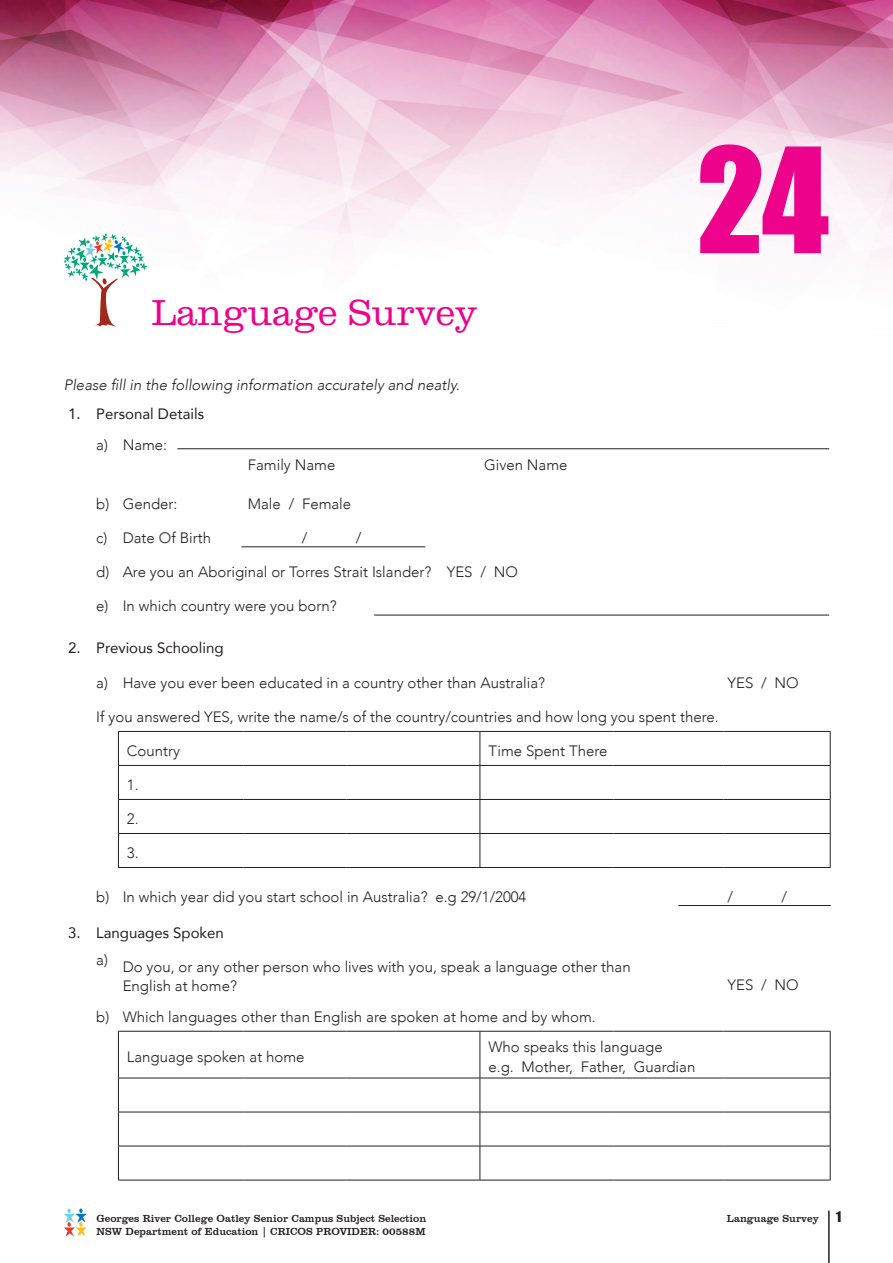
<style>
.page{position:relative;width:893px;height:1263px;background:#fff}
.page>*{position:absolute;margin:0;border:0;box-sizing:border-box;transform-origin:0 0}
.t1{font:135px "Impact";color:#ed028c}
.t2{font:300 37.5px "Clarendon";color:#ed028c}
.t3{font:300 15px/19.5px "Avenir";color:#231f20}
.t4{font:italic 300 15px "Avenir";color:#231f20}
.t5{font:15px "Avenir";color:#231f20}
.t6{font:13.5px "Impact";color:#231f20}
.t7{font:10.5px/12.6px "Clarendon BT";color:#231f20}
</style>
<div class="page">
<img style="left:0;top:0;width:893px;height:833px">
<svg style="left:64px;top:1208px;width:23px;height:28px"></svg>
<hr style="left:828px;top:1210px;width:2px;height:53px;background:#231f20">
<svg style="left:64px;top:233px;width:84px;height:94px"></svg>
<hr style="left:118px;top:731px;width:126px;height:1px;background:#231f20">
<hr style="left:118px;top:732px;width:1px;height:33px;background:#231f20">
<hr style="left:244px;top:731px;width:102px;height:1px;background:#231f20">
<hr style="left:346px;top:731px;width:134px;height:1px;background:#231f20">
<hr style="left:480px;top:731px;width:133px;height:1px;background:#231f20">
<hr style="left:480px;top:732px;width:1px;height:33px;background:#231f20">
<hr style="left:613px;top:731px;width:110px;height:1px;background:#231f20">
<hr style="left:723px;top:731px;width:107px;height:1px;background:#231f20">
<hr style="left:830px;top:732px;width:1px;height:33px;background:#231f20">
<hr style="left:118px;top:765px;width:126px;height:1px;background:#231f20">
<hr style="left:118px;top:766px;width:1px;height:33px;background:#231f20">
<hr style="left:244px;top:765px;width:102px;height:1px;background:#231f20">
<hr style="left:346px;top:765px;width:134px;height:1px;background:#231f20">
<hr style="left:480px;top:765px;width:133px;height:1px;background:#231f20">
<hr style="left:480px;top:766px;width:1px;height:33px;background:#231f20">
<hr style="left:613px;top:765px;width:110px;height:1px;background:#231f20">
<hr style="left:723px;top:765px;width:107px;height:1px;background:#231f20">
<hr style="left:830px;top:766px;width:1px;height:33px;background:#231f20">
<hr style="left:118px;top:799px;width:126px;height:1px;background:#231f20">
<hr style="left:118px;top:800px;width:1px;height:33px;background:#231f20">
<hr style="left:244px;top:799px;width:102px;height:1px;background:#231f20">
<hr style="left:346px;top:799px;width:134px;height:1px;background:#231f20">
<hr style="left:480px;top:799px;width:133px;height:1px;background:#231f20">
<hr style="left:480px;top:800px;width:1px;height:33px;background:#231f20">
<hr style="left:613px;top:799px;width:110px;height:1px;background:#231f20">
<hr style="left:723px;top:799px;width:107px;height:1px;background:#231f20">
<hr style="left:830px;top:800px;width:1px;height:33px;background:#231f20">
<hr style="left:118px;top:833px;width:126px;height:1px;background:#231f20">
<hr style="left:118px;top:834px;width:1px;height:33px;background:#231f20">
<hr style="left:244px;top:833px;width:102px;height:1px;background:#231f20">
<hr style="left:346px;top:833px;width:134px;height:1px;background:#231f20">
<hr style="left:480px;top:833px;width:133px;height:1px;background:#231f20">
<hr style="left:480px;top:834px;width:1px;height:33px;background:#231f20">
<hr style="left:613px;top:833px;width:110px;height:1px;background:#231f20">
<hr style="left:723px;top:833px;width:107px;height:1px;background:#231f20">
<hr style="left:830px;top:834px;width:1px;height:33px;background:#231f20">
<hr style="left:118px;top:867px;width:126px;height:1px;background:#231f20">
<hr style="left:244px;top:867px;width:102px;height:1px;background:#231f20">
<hr style="left:346px;top:867px;width:134px;height:1px;background:#231f20">
<hr style="left:480px;top:867px;width:133px;height:1px;background:#231f20">
<hr style="left:613px;top:867px;width:110px;height:1px;background:#231f20">
<hr style="left:723px;top:867px;width:107px;height:1px;background:#231f20">
<hr style="left:118px;top:1031px;width:126px;height:1px;background:#231f20">
<hr style="left:118px;top:1031px;width:1px;height:47px;background:#231f20">
<hr style="left:244px;top:1031px;width:102px;height:1px;background:#231f20">
<hr style="left:346px;top:1031px;width:134px;height:1px;background:#231f20">
<hr style="left:480px;top:1031px;width:133px;height:1px;background:#231f20">
<hr style="left:480px;top:1031px;width:1px;height:47px;background:#231f20">
<hr style="left:613px;top:1031px;width:110px;height:1px;background:#231f20">
<hr style="left:723px;top:1031px;width:107px;height:1px;background:#231f20">
<hr style="left:830px;top:1031px;width:1px;height:47px;background:#231f20">
<hr style="left:118px;top:1078px;width:126px;height:1px;background:#231f20">
<hr style="left:118px;top:1078px;width:1px;height:34px;background:#231f20">
<hr style="left:244px;top:1078px;width:102px;height:1px;background:#231f20">
<hr style="left:346px;top:1078px;width:134px;height:1px;background:#231f20">
<hr style="left:480px;top:1078px;width:133px;height:1px;background:#231f20">
<hr style="left:480px;top:1078px;width:1px;height:34px;background:#231f20">
<hr style="left:613px;top:1078px;width:110px;height:1px;background:#231f20">
<hr style="left:723px;top:1078px;width:107px;height:1px;background:#231f20">
<hr style="left:830px;top:1078px;width:1px;height:34px;background:#231f20">
<hr style="left:118px;top:1112px;width:126px;height:1px;background:#231f20">
<hr style="left:118px;top:1112px;width:1px;height:34px;background:#231f20">
<hr style="left:244px;top:1112px;width:102px;height:1px;background:#231f20">
<hr style="left:346px;top:1112px;width:134px;height:1px;background:#231f20">
<hr style="left:480px;top:1112px;width:133px;height:1px;background:#231f20">
<hr style="left:480px;top:1112px;width:1px;height:34px;background:#231f20">
<hr style="left:613px;top:1112px;width:110px;height:1px;background:#231f20">
<hr style="left:723px;top:1112px;width:107px;height:1px;background:#231f20">
<hr style="left:830px;top:1112px;width:1px;height:34px;background:#231f20">
<hr style="left:118px;top:1146px;width:126px;height:1px;background:#231f20">
<hr style="left:118px;top:1146px;width:1px;height:34px;background:#231f20">
<hr style="left:244px;top:1146px;width:102px;height:1px;background:#231f20">
<hr style="left:346px;top:1146px;width:134px;height:1px;background:#231f20">
<hr style="left:480px;top:1146px;width:133px;height:1px;background:#231f20">
<hr style="left:480px;top:1146px;width:1px;height:34px;background:#231f20">
<hr style="left:613px;top:1146px;width:110px;height:1px;background:#231f20">
<hr style="left:723px;top:1146px;width:107px;height:1px;background:#231f20">
<hr style="left:830px;top:1146px;width:1px;height:34px;background:#231f20">
<hr style="left:118px;top:1180px;width:126px;height:1px;background:#231f20">
<hr style="left:244px;top:1180px;width:102px;height:1px;background:#231f20">
<hr style="left:346px;top:1180px;width:134px;height:1px;background:#231f20">
<hr style="left:480px;top:1180px;width:133px;height:1px;background:#231f20">
<hr style="left:613px;top:1180px;width:110px;height:1px;background:#231f20">
<hr style="left:723px;top:1180px;width:107px;height:1px;background:#231f20">
<hr style="left:177px;top:448px;width:652px;height:1px;background:#231f20">
<hr style="left:242px;top:547px;width:183px;height:1px;background:#231f20">
<hr style="left:374px;top:615px;width:455px;height:1px;background:#231f20">
<hr style="left:678px;top:905px;width:153px;height:1px;background:#231f20">
<h2 class="t2" style="left:152px;top:291px;width:328px">Language Survey</h2>
<h1 class="t1" style="left:697px;top:96px;width:134px">24</h1>
<p class="t4" style="left:64px;top:376px;width:397px">Please fill in the following information accurately and neatly.</p>
<p class="t5" style="left:68px;top:402px;width:138px">1. Personal Details</p>
<p class="t3" style="left:96px;top:435px;width:72px">a) Name:</p>
<p class="t3" style="left:248px;top:455px;width:89px">Family Name</p>
<p class="t3" style="left:484px;top:455px;width:85px">Given Name</p>
<p class="t3" style="left:96px;top:494px;width:83px">b) Gender:</p>
<p class="t3" style="left:248px;top:494px;width:105px">Male / Female</p>
<p class="t3" style="left:96px;top:528px;width:116px">c) Date Of Birth</p>
<p class="t3" style="left:302px;top:528px;width:7px">/</p>
<p class="t3" style="left:356px;top:528px;width:7px">/</p>
<p class="t3" style="left:96px;top:562px;width:423px">d) Are you an Aboriginal or Torres Strait Islander? YES / NO</p>
<p class="t3" style="left:96px;top:596px;width:242px">e) In which country were you born?</p>
<p class="t5" style="left:68px;top:636px;width:157px">2. Previous Schooling</p>
<p class="t3" style="left:96px;top:673px;width:450px">a) Have you ever been educated in a country other than Australia?</p>
<p class="t3" style="left:728px;top:673px;width:73px">YES / NO</p>
<p class="t3" style="left:96px;top:707px;width:624px">If you answered YES, write the name/s of the country/countries and how long you spent there.</p>
<p class="t3" style="left:127px;top:741px;width:55px">Country</p>
<p class="t3" style="left:488px;top:741px;width:121px">Time Spent There</p>
<p class="t3" style="left:127px;top:775px;width:13px">1.</p>
<p class="t3" style="left:127px;top:809px;width:13px">2.</p>
<p class="t3" style="left:127px;top:843px;width:13px">3.</p>
<p class="t3" style="left:96px;top:887px;width:432px">b) In which year did you start school in Australia? e.g 29/1/2004</p>
<p class="t3" style="left:728px;top:887px;width:7px">/</p>
<p class="t3" style="left:782px;top:887px;width:7px">/</p>
<p class="t5" style="left:68px;top:920px;width:157px">3. Languages Spoken</p>
<p class="t3" style="left:123px;top:957px;width:509px;text-indent:-26px">a) Do you, or any other person who lives with you, speak a language other than<br>English at home?</p>
<p class="t3" style="left:728px;top:975px;width:73px">YES / NO</p>
<p class="t3" style="left:96px;top:1007px;width:501px">b) Which languages other than English are spoken at home and by whom.</p>
<p class="t3" style="left:127px;top:1047px;width:179px">Language spoken at home</p>
<p class="t3" style="left:488px;top:1037px;width:208px">Who speaks this language<br>e.g. Mother, Father, Guardian</p>
<p class="t7" style="left:97px;top:1212px;width:331px">Georges River College Oatley Senior Campus Subject Selection<br>NSW Department of Education | CRICOS PROVIDER: 00588M</p>
<p class="t7" style="left:727px;top:1212px;width:94px">Language Survey</p>
<p class="t6" style="left:836px;top:1206px;width:7px">1</p>
</div>
